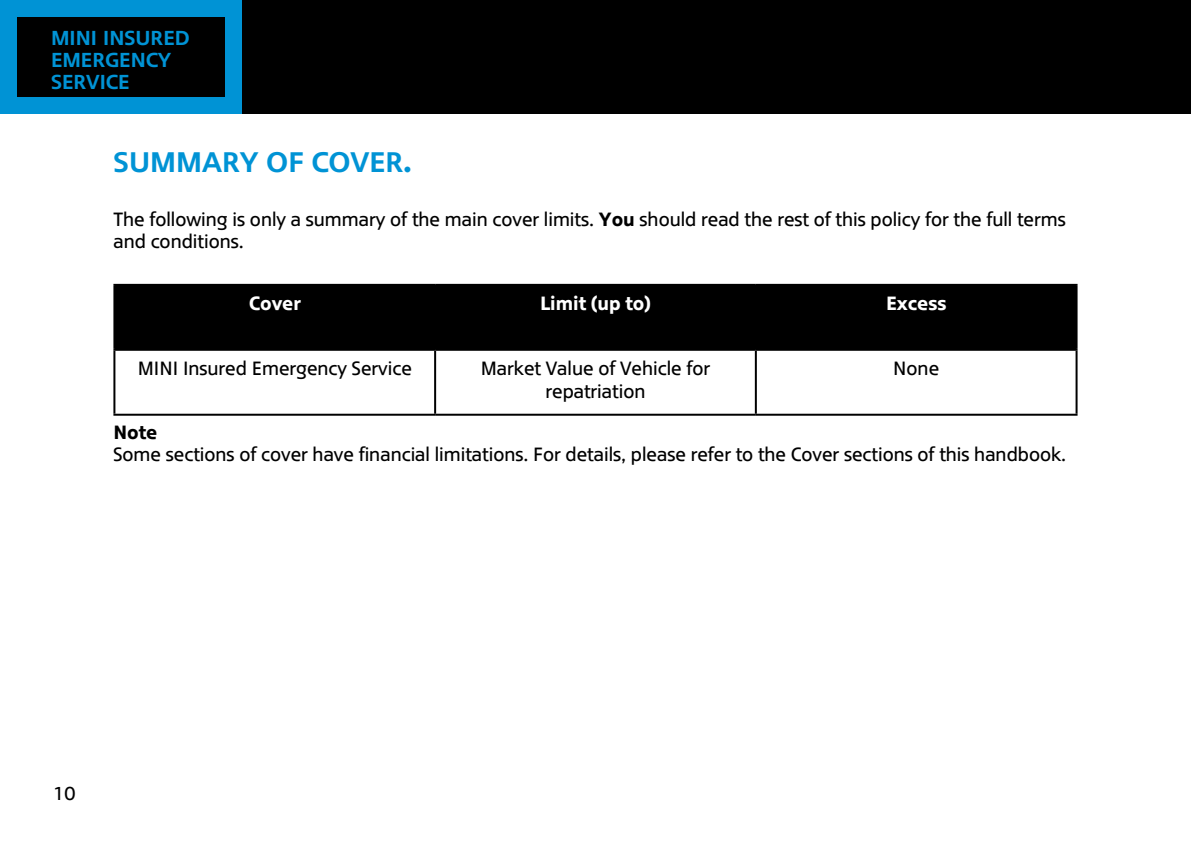
<style>
.page{position:relative;width:1191px;height:842px;background:#fff}
.page>*{position:absolute;margin:0;border:0;box-sizing:border-box;transform-origin:0 0}
.t1{font:28px "MINI Type Headline";color:#0093d5}
.t2{font:20px/22px "MINI Type Headline";color:#0093d5}
.t3{font:19px/22px "MINI Type";color:#000}
.t4{font:700 19px "MINI Type";color:#fff}
.t5{font:700 19px "MINI Type";color:#000}
.s1{font-weight:700}
</style>
<div class="page">
<div style="left:0;top:0;width:1191px;height:113px;background:#000"></div>
<div style="left:0;top:0;width:242px;height:113px;background:#0093d5"></div>
<div style="left:17px;top:17px;width:208px;height:79px;background:#000"></div>
<div style="left:115px;top:286px;width:960px;height:63px;background:#000"></div>
<svg style="left:115px;top:351px;width:960px;height:63px"></svg>
<hr style="left:113px;top:351px;width:2px;height:63px;background:#000">
<hr style="left:434px;top:351px;width:2px;height:63px;background:#000">
<hr style="left:755px;top:351px;width:2px;height:63px;background:#000">
<hr style="left:1075px;top:351px;width:2px;height:63px;background:#000">
<hr style="left:113px;top:414px;width:322px;height:2px;background:#000">
<hr style="left:435px;top:414px;width:321px;height:2px;background:#000">
<hr style="left:756px;top:414px;width:321px;height:2px;background:#000">
<hr style="left:113px;top:284px;width:322px;height:2px;background:#000">
<hr style="left:113px;top:286px;width:2px;height:63px;background:#000">
<hr style="left:435px;top:284px;width:321px;height:2px;background:#000">
<hr style="left:434px;top:286px;width:2px;height:63px;background:#000">
<hr style="left:756px;top:284px;width:321px;height:2px;background:#000">
<hr style="left:755px;top:286px;width:2px;height:63px;background:#000">
<hr style="left:1075px;top:286px;width:2px;height:63px;background:#000">
<hr style="left:113px;top:349px;width:322px;height:2px;background:#000">
<hr style="left:435px;top:349px;width:321px;height:2px;background:#000">
<hr style="left:756px;top:349px;width:321px;height:2px;background:#000">
<div style="left:246px;top:292px;width:59px;height:26px;background:#000"></div>
<p class="t2" style="left:51px;top:25px;width:140px">MINI INSURED<br>EMERGE</p>
<p class="t2" style="left:131px;top:47px;width:25px">NCY</p>
<p class="t2" style="left:51px;top:69px;width:14px">SERV</p>
<p class="t2" style="left:100px;top:69px;width:19px">ICE</p>
<h1 class="t1" style="left:113px;top:143px;width:300px">SUMMARY OF COVER.</h1>
<p class="t3" style="left:113px;top:208px;width:953px">The following is only a summary of the main cover limits. <span class="s1">You</span> should read the rest of this policy for the full terms and conditions.</p>
<p class="t4" style="left:249px;top:292px;width:53px">Cover</p>
<p class="t4" style="left:540px;top:292px;width:112px">Limit (up to)</p>
<p class="t4" style="left:886px;top:292px;width:62px">Excess</p>
<p class="t3" style="left:138px;top:357px;width:276px">MINI Insured Emergency Service</p>
<p class="t3" style="left:481px;top:357px;width:231px;line-height:22.8px;text-align:center">Market Value of Vehicle for repatriation</p>
<p class="t3" style="left:893px;top:357px;width:47px">None</p>
<p class="t5" style="left:113px;top:421px;width:45px">Note</p>
<p class="t3" style="left:113px;top:443px;width:954px">Some sections of cover have financial limitations. For details, please refer to the Cover sections of this handbook.</p>
<p class="t3" style="left:54px;top:782px;width:24px">10</p>
</div>
